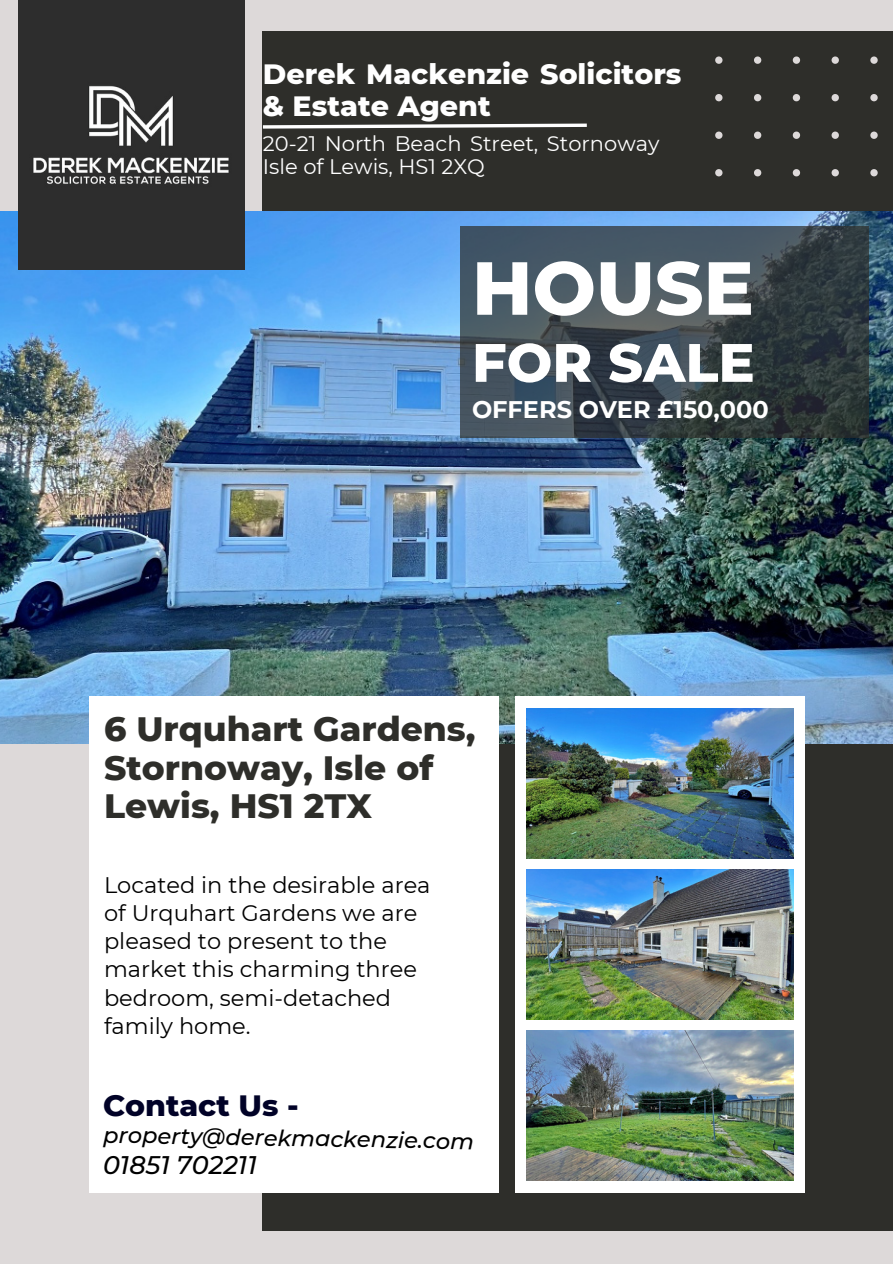
<style>
.page{position:relative;width:893px;height:1264px;background:#fff}
.page>*{position:absolute;margin:0;border:0;box-sizing:border-box;transform-origin:0 0}
.t1{font:800 75px "Montserrat";color:#fff}
.t2{font:800 54px "Montserrat";color:#fff}
.t3{font:800 34.5px/38.2px "Montserrat";color:#2e2e2a}
.t4{font:800 30px "Montserrat";color:#010227}
.t5{font:800 28.5px/31.5px "Montserrat";color:#fff}
.t6{font:italic 500 25.35px "Montserrat";color:#000}
.t7{font:700 24px "Montserrat";color:#fff}
.t8{font:22.5px/28.2px "Montserrat";color:#000}
.t9{font:italic 500 22.5px "Montserrat";color:#000}
.t10{font:21px/22.5px "Montserrat";color:#fff}
</style>
<div class="page">
<div style="left:0;top:0;width:892px;height:1263px;background:#ddd9d9"></div>
<div style="left:263px;top:31px;width:629px;height:1199px;background:#2e2e2a"></div>
<img style="left:0;top:212px;width:892px;height:531px">
<div style="left:89px;top:696px;width:409px;height:496px;background:#fff"></div>
<div style="left:515px;top:696px;width:289px;height:496px;background:#fff"></div>
<img style="left:526px;top:708px;width:267px;height:150px">
<img style="left:526px;top:869px;width:267px;height:150px">
<img style="left:526px;top:1030px;width:267px;height:150px">
<svg style="left:715px;top:56px;width:163px;height:120px"></svg>
<svg style="left:460px;top:226px;width:408px;height:212px"></svg>
<img style="left:18px;top:0;width:226px;height:269px">
<svg style="left:262px;top:122px;width:325px;height:8px"></svg>
<h4 class="t5" style="left:263px;top:58px;width:420px">Derek Mackenzie Solicitors &amp; Estate Agent</h4>
<p class="t10" style="left:263px;top:132px;width:398px">20-21 North Beach Street, Stornoway<br>Isle of Lewis, HS1 2XQ</p>
<p class="t1" style="left:472px;top:242px;width:283px">HOUSE</p>
<h1 class="t2" style="left:472px;top:329px;width:284px">FOR SALE</h1>
<h2 class="t7" style="left:472px;top:395px;width:298px">OFFERS OVER £150,000</h2>
<h4 class="t3" style="left:104px;top:710px;width:373px">6 Urquhart Gardens,<br>Stornoway, Isle of<br>Lewis, HS1 2TX</h4>
<p class="t8" style="left:104px;top:870px;width:328px">Located in the desirable area of Urquhart Gardens we are pleased to present to the market this charming three bedroom, semi-detached family home.</p>
<h5 class="t4" style="left:103px;top:1087px;width:197px">Contact Us -</h5>
<h3 class="t9" style="left:103px;top:1120px;width:372px;rotate:1deg">property@derekmackenzie.com</h3>
<p class="t6" style="left:103px;top:1149px;width:155px">01851 702211</p>
</div>
